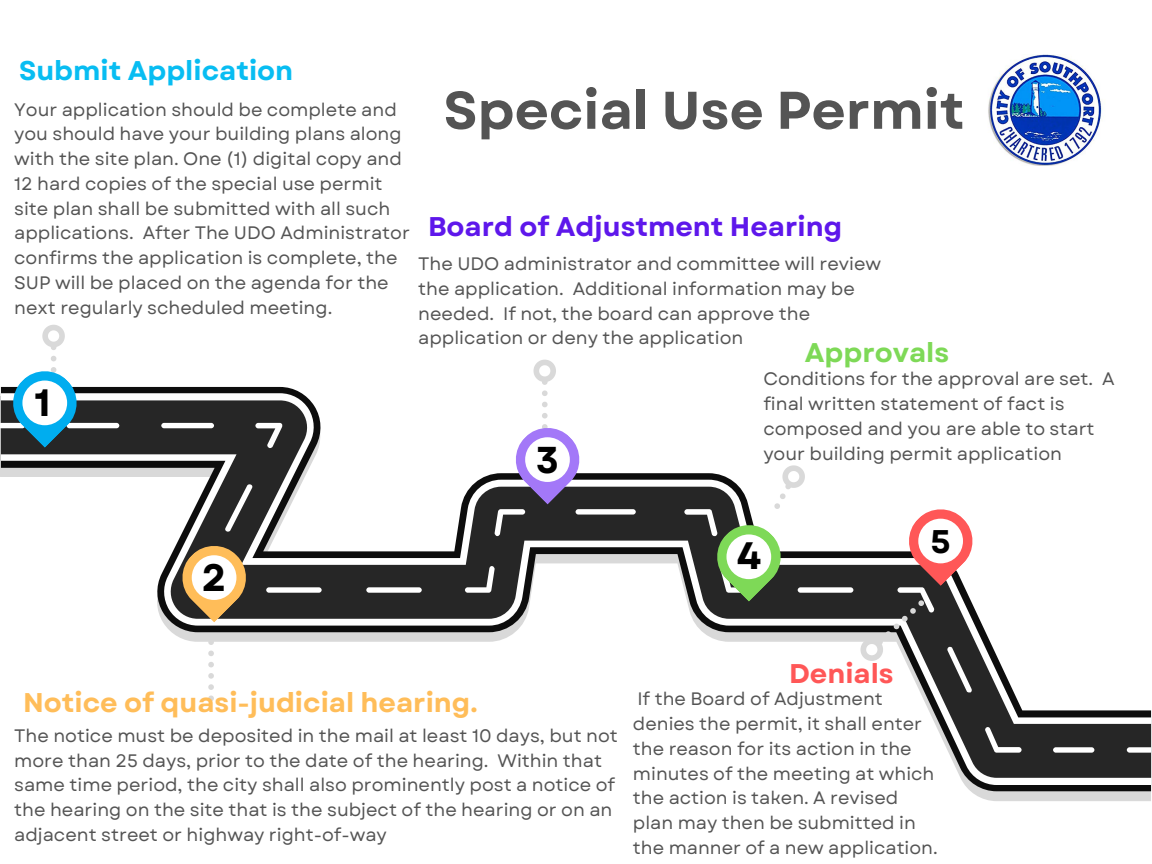
<style>
.page{position:relative;width:1152px;height:864px;background:#fff}
.page>*{position:absolute;margin:0;border:0;box-sizing:border-box;transform-origin:0 0}
.t1{font:700 52.95px "Garet";color:#545454}
.t2{font:700 38.25px "Garet";color:#000}
.t3{font:700 38.1px "Garet";color:#000}
.t4{font:700 37.35px "Garet";color:#000}
.t5{font:700 32.7px "Garet";color:#000}
.t6{font:700 27px "Garet";color:#ffbd59}
.t7{font:700 27px "Garet";color:#5e17eb}
.t8{font:700 27px "Garet";color:#08bdf2}
.t9{font:700 27px "Garet";color:#7ed957}
.t10{font:700 27px "Garet";color:#ff5757}
.t11{font:18px/24.8px "Garet";color:#545454}
</style>
<div class="page">
<svg style="left:1px;top:400px;width:1150px;height:378px"></svg>
<svg style="left:255px;top:423px;width:27px;height:25px"></svg>
<svg style="left:266px;top:587px;width:156px;height:6px"></svg>
<svg style="left:465px;top:566px;width:30px;height:27px"></svg>
<svg style="left:985px;top:727px;width:37px;height:26px"></svg>
<svg style="left:1053px;top:747px;width:41px;height:6px"></svg>
<svg style="left:1127px;top:747px;width:24px;height:6px"></svg>
<svg style="left:0;top:324px;width:214px;height:124px"></svg>
<div style="left:22px;top:381px;width:45px;height:44px;background:#fff;border-radius:50%"></div>
<svg style="left:169px;top:484px;width:90px;height:217px"></svg>
<div style="left:192px;top:555px;width:44px;height:45px;background:#fff;border-radius:50%"></div>
<svg style="left:495px;top:359px;width:141px;height:177px"></svg>
<div style="left:525px;top:437px;width:45px;height:45px;background:#fff;border-radius:50%"></div>
<svg style="left:684px;top:456px;width:302px;height:236px"></svg>
<img style="left:988px;top:54px;width:114px;height:112px">
<h3 class="t8" style="left:19px;top:51px;width:276px">Submit Application</h3>
<p class="t11" style="left:14px;top:97px;width:397px">Your application should be complete and you should have your building plans along with the site plan. One (1) digital copy and 12 hard copies of the special use permit site plan shall be submitted with all such applications. After The UDO Administrator confirms the application is complete, the SUP will be placed on the agenda for the next regularly scheduled meeting.</p>
<h3 class="t3" style="left:35px;top:375px;width:18px">1</h3>
<h1 class="t1" style="left:444px;top:72px;width:522px">Special Use Permit</h1>
<h3 class="t7" style="left:428px;top:207px;width:416px">Board of Adjustment Hearing</h3>
<p class="t11" style="left:418px;top:252px;width:464px">The UDO administrator and committee will review the application. Additional information may be needed. If not, the board can approve the application or deny the application</p>
<h3 class="t9" style="left:805px;top:333px;width:146px">Approvals</h3>
<h3 class="t4" style="left:536px;top:433px;width:25px">3</h3>
<p class="t11" style="left:763px;top:367px;width:353px">Conditions for the approval are set. A final written statement of fact is composed and you are able to start your building permit application</p>
<h2 class="t2" style="left:202px;top:550px;width:26px">2</h2>
<h2 class="t2" style="left:737px;top:528px;width:26px">4</h2>
<h3 class="t5" style="left:931px;top:518px;width:22px">5</h3>
<h3 class="t6" style="left:23px;top:683px;width:456px">Notice of quasi-judicial hearing.</h3>
<p class="t11" style="left:14px;top:723px;width:605px">The notice must be deposited in the mail at least 10 days, but not more than 25 days, prior to the date of the hearing. Within that same time period, the city shall also prominently post a notice of the hearing on the site that is the subject of the hearing or on an adjacent street or highway right-of-way</p>
<h3 class="t10" style="left:789px;top:654px;width:106px">Denials</h3>
<p class="t11" style="left:633px;top:687px;width:306px">If the Board of Adjustment denies the permit, it shall enter the reason for its action in the minutes of the meeting at which the action is taken. A revised plan may then be submitted in the manner of a new application.</p>
</div>
